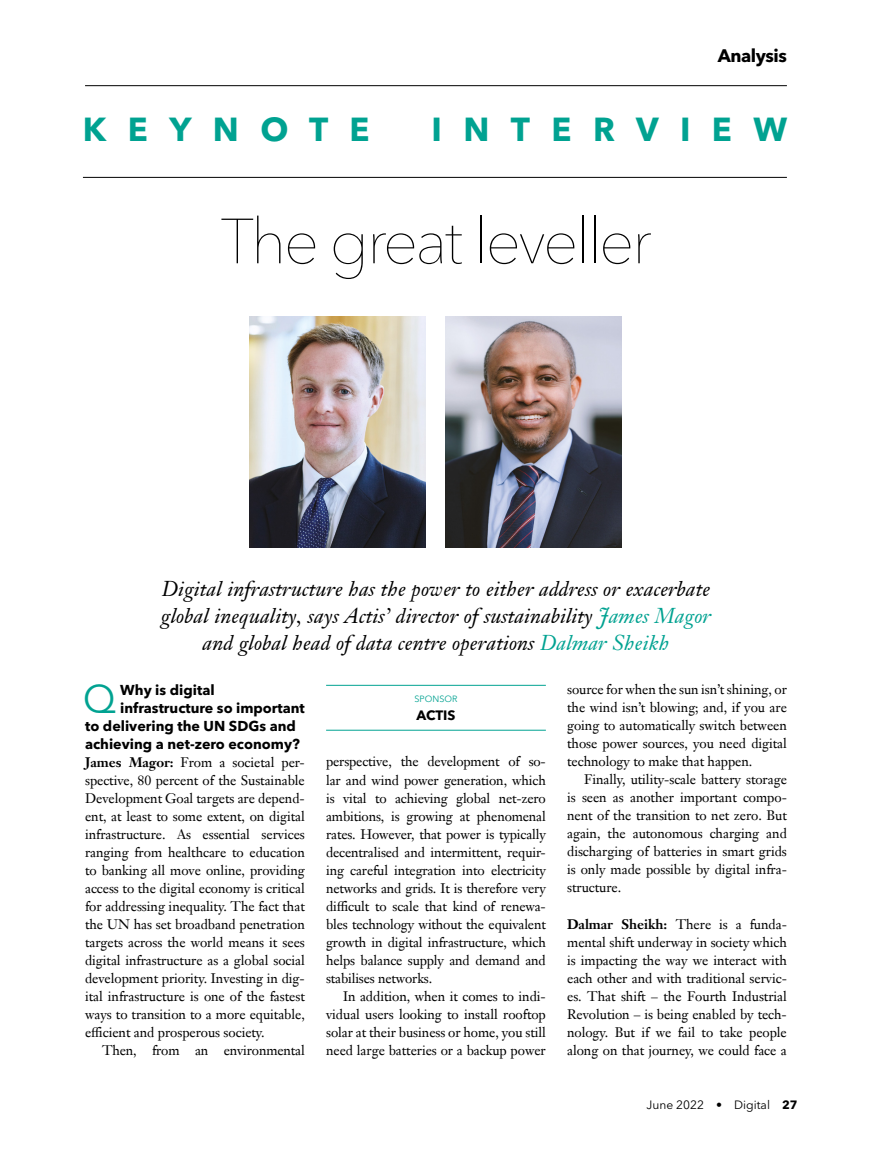
<style>
.page{position:relative;width:872px;height:1149px;background:#fff}
.page>*{position:absolute;margin:0;border:0;box-sizing:border-box;transform-origin:0 0}
.t1{font:200 63px "Avenir Next LT Pro";letter-spacing:-.04em;color:#000}
.t2{font:39.6px "Avenir Next LT Pro";color:#00a291}
.t3{font:700 33px "Avenir Next LT Pro";letter-spacing:.65em;color:#00a291}
.t4{font:italic 21px/27px "Janson Text LT Pro";letter-spacing:.005em;color:#000;text-align:center}
.t5{font:700 18px "Avenir Next LT Pro";letter-spacing:-.025em;color:#000}
.t6{font:700 14.25px "Avenir Next LT Pro";color:#000}
.t7{font:13.5px/18px "Janson Text LT Pro";letter-spacing:-.005em;color:#000;text-align:justify}
.t8{font:700 13.5px "Avenir Next LT Pro";letter-spacing:-.01em;color:#000}
.t9{font:12px "Avenir Next LT Pro";color:#000}
.t10{font:9px "Avenir Next LT Pro";color:#00a291}
.s1{color:#00a291}
.s2{font-weight:700}
</style>
<div class="page">
<hr style="left:83px;top:177px;width:704px;height:1px;background:#000">
<hr style="left:85px;top:85px;width:702px;height:1px;background:#000">
<hr style="left:326px;top:684px;width:220px;height:1px;background:#00a291">
<hr style="left:326px;top:729px;width:220px;height:1px;background:#00a291">
<img style="left:250px;top:316px;width:175px;height:231px">
<img style="left:446px;top:316px;width:175px;height:231px">
<h3 class="t5" style="left:717px;top:45px;width:71px">Analysis</h3>
<h3 class="t3" style="left:83px;top:110px;width:288px">KEYNOTE</h3>
<h3 class="t3" style="left:431px;top:110px;width:357px">INTERVIEW</h3>
<h1 class="t1" style="left:220px;top:204px;width:433px">The great leveller</h1>
<h3 class="t4" style="left:161px;top:575px;width:552px">Digital infrastructure has the power to either address or exacerbate global inequality, says Actis’ director of sustainability <span class="s1">James Magor </span>and global head of data centre operations <span class="s1">Dalmar Sheikh</span></h3>
<h2 class="t2" style="left:83px;top:674px;width:35px">Q</h2>
<p class="t6" style="left:120px;top:680px;width:96px">Why is digital</p>
<p class="t6" style="left:120px;top:698px;width:186px">infrastructure so important</p>
<p class="t6" style="left:85px;top:716px;width:212px">to delivering the UN SDGs and</p>
<p class="t6" style="left:85px;top:734px;width:216px">achieving a net-zero economy?</p>
<p class="t7" style="left:85px;top:752px;width:221px"><span class="s2">James Magor:</span> From a societal per&shy;spective, 80 percent of the Sustainable Development Goal targets are depend&shy;ent, at least to some extent, on digital infrastructure. As essential services ranging from healthcare to education to banking all move online, providing access to the digital economy is critical for addressing inequality. The fact that the UN has set broadband penetration targets across the world means it sees digital infrastructure as a global social development priority. Investing in dig&shy;ital infrastructure is one of the fastest ways to transition to a more equitable, efficient and prosperous society.</p>
<p class="t7" style="left:102px;top:1040px;width:204px">Then, from an environmental</p>
<p class="t10" style="left:414px;top:693px;width:44px">SPONSOR</p>
<p class="t8" style="left:416px;top:706px;width:40px">ACTIS</p>
<p class="t7" style="left:326px;top:752px;width:221px">perspective, the development of so&shy;lar and wind power generation, which is vital to achieving global net-zero ambitions, is growing at phenomenal rates. However, that power is typically decentralised and intermittent, requir&shy;ing careful integration into electricity networks and grids. It is therefore very difficult to scale that kind of renewa&shy;bles technology without the equivalent growth in digital infrastructure, which helps balance supply and demand and stabilises networks.</p>
<p class="t7" style="left:326px;top:986px;width:221px;text-indent:17px">In addition, when it comes to indi&shy;vidual users looking to install rooftop solar at their business or home, you still need large batteries or a backup power</p>
<p class="t7" style="left:567px;top:680px;width:221px">source for when the sun isn’t shining, or the wind isn’t blowing; and, if you are going to automatically switch between those power sources, you need digital technology to make that happen.</p>
<p class="t7" style="left:567px;top:770px;width:221px;text-indent:17px">Finally, utility-scale battery storage is seen as another important compo&shy;nent of the transition to net zero. But again, the autonomous charging and discharging of batteries in smart grids is only made possible by digital infra&shy;structure.</p>
<p class="t7" style="left:567px;top:914px;width:221px"><span class="s2">Dalmar Sheikh:</span> There is a funda&shy;mental shift underway in society which is impacting the way we interact with each other and with traditional servic&shy;es. That shift – the Fourth Industrial Revolution – is being enabled by tech&shy;nology. But if we fail to take people along on that journey, we could face a</p>
<p class="t9" style="left:646px;top:1097px;width:152px">June 2022 • Digital <span class="s2">27</span></p>
</div>
